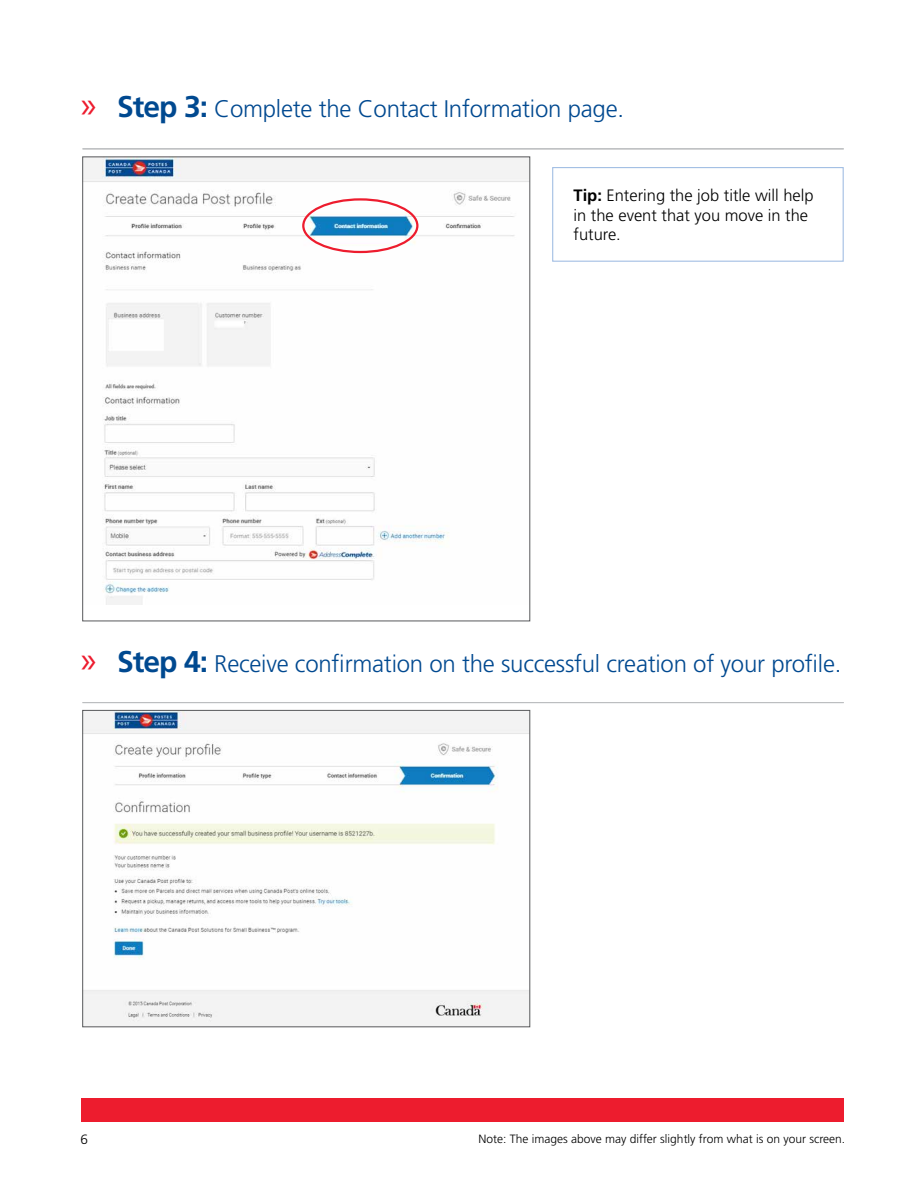
<style>
.page{position:relative;width:918px;height:1188px;background:#fff}
.page>*{position:absolute;margin:0;border:0;box-sizing:border-box;transform-origin:0 0}
.t1{font:300 24px "Frutiger";letter-spacing:-.01em;color:#004990}
.t2{font:300 16.5px/19.8px "Frutiger";color:#000}
.t3{font:300 13.5px "Frutiger";color:#000}
.t4{font:300 12px "Frutiger";color:#000}
.s1{font-family:"Myriad Pro";font-weight:400;font-size:37.5px;color:#ed1c2e}
.s2{font-weight:700;font-size:30px}
.s3{font-weight:700}
</style>
<div class="page">
<div style="left:81px;top:1098px;width:763px;height:23px;background:#ed1c2e"></div>
<hr style="left:82px;top:149px;width:762px;height:1px;background:#bcbec0">
<hr style="left:82px;top:148px;width:762px;height:1px;background:#bcbec0">
<hr style="left:82px;top:702px;width:762px;height:1px;background:#bcbec0">
<div style="left:552px;top:167px;width:292px;height:95px;border:1px solid #a3bfe4"></div>
<img style="left:84px;top:159px;width:444px;height:446px">
<img style="left:84px;top:712px;width:444px;height:313px">
<div style="left:82px;top:710px;width:448px;height:317px;border:1px solid #58595b"></div>
<div style="left:302px;top:198px;width:116px;height:55px;border:2px solid #ed1c2e;border-radius:50%"></div>
<p class="t1" style="left:81px;top:95px;width:545px"><span class="s1">»</span> <span class="s2">Step 3:</span> Complete the Contact Information page.</p>
<p class="t2" style="left:574px;top:185px;width:242px"><span class="s3">Tip:</span> Entering the job title will help in the event that you move in the future.</p>
<p class="t1" style="left:81px;top:650px;width:762px"><span class="s1">»</span> <span class="s2">Step 4:</span> Receive confirmation on the successful creation of your profile.</p>
<p class="t3" style="left:81px;top:1132px;width:9px">4</p>
<p class="t4" style="left:479px;top:1132px;width:368px">Note: The images above may differ slightly from what is on your screen.</p>
<p class="t3" style="left:80px;top:1132px;width:9px">6</p>
</div>
